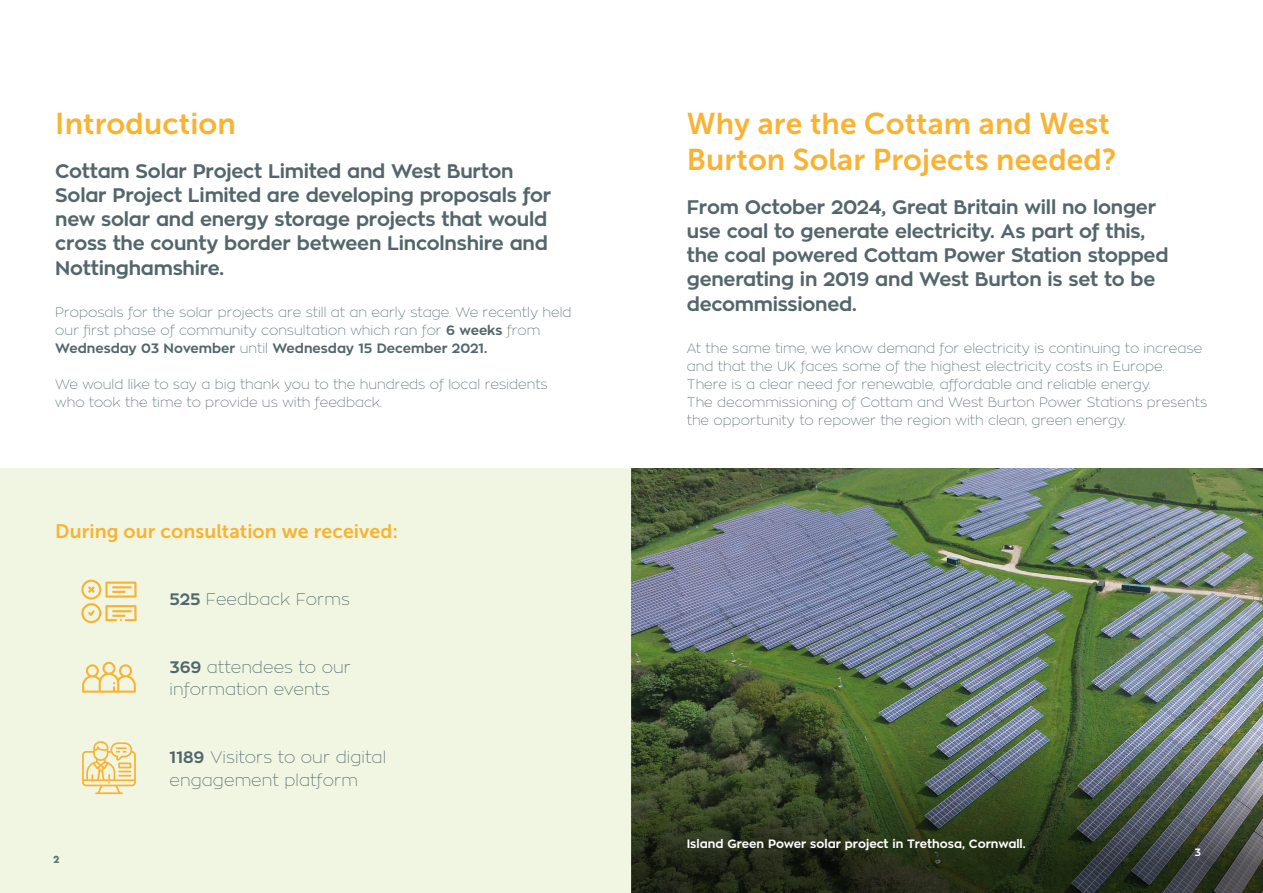
<style>
.page{position:relative;width:1263px;height:893px;background:#fff}
.page>*{position:absolute;margin:0;border:0;box-sizing:border-box;transform-origin:0 0}
.t1{font:30px/36px "Museo Sans 700";letter-spacing:.005em;color:#f9b333}
.t2{font:700 19.5px/24.5px "Zona Pro";letter-spacing:-.01em;color:#52666c}
.t3{font:19.5px "Museo Sans 700";letter-spacing:.005em;color:#f9b333}
.t4{font:100 16.5px/22.5px "Zona Pro";letter-spacing:.005em;color:#52666c}
.t5{font:100 13.5px/18px "Zona Pro";color:#52666c}
.t6{font:700 12px "Zona Pro";color:#fff}
.t7{font:10.5px "Futura T Bold";color:#52666c}
.t8{font:700 10.5px "Zona Pro";color:#fff}
.s1{font-weight:700}
</style>
<div class="page">
<img style="left:631px;top:468px;width:632px;height:261px">
<img style="left:631px;top:729px;width:632px;height:164px">
<div style="left:0;top:468px;width:631px;height:425px;background:#f0f6e1"></div>
<svg style="left:81px;top:580px;width:56px;height:43px"></svg>
<svg style="left:82px;top:662px;width:54px;height:31px"></svg>
<svg style="left:82px;top:741px;width:54px;height:53px"></svg>
<h1 class="t1" style="left:55px;top:106px;width:182px">Introduction</h1>
<h2 class="t2" style="left:55px;top:159px;width:497px">Cottam Solar Project Limited and West Burton Solar Project Limited are developing proposals for new solar and energy storage projects that would cross the county border between Lincolnshire and Nottinghamshire.</h2>
<p class="t5" style="left:55px;top:304px;width:518px">Proposals for the solar projects are still at an early stage. We recently held our first phase of community consultation which ran for <span class="s1">6 weeks</span> from<br><span class="s1">Wednesday 03 November</span> until <span class="s1">Wednesday 15 December 2021.</span></p>
<p class="t5" style="left:55px;top:376px;width:494px">We would like to say a big thank you to the hundreds of local residents who took the time to provide us with feedback.</p>
<h2 class="t3" style="left:55px;top:520px;width:344px">During our consultation we received:</h2>
<p class="t4" style="left:170px;top:588px;width:182px"><span class="s1">525</span> Feedback Forms</p>
<p class="t4" style="left:170px;top:656px;width:183px"><span class="s1">369</span> attendees to our information events</p>
<p class="t7" style="left:53px;top:853px;width:8px">2</p>
<p class="t4" style="left:170px;top:746px;width:218px"><span class="s1">1189</span> Visitors to our digital engagement platform</p>
<h1 class="t1" style="left:687px;top:106px;width:431px">Why are the Cottam and West<br>Burton Solar Projects needed?</h1>
<h2 class="t2" style="left:687px;top:195px;width:483px">From October 2024, Great Britain will no longer use coal to generate electricity. As part of this, the coal powered Cottam Power Station stopped generating in 2019 and West Burton is set to be decommissioned.</h2>
<p class="t5" style="left:687px;top:340px;width:522px">At the same time, we know demand for electricity is continuing to increase and that the UK faces some of the highest electricity costs in Europe.<br>There is a clear need for renewable, affordable and reliable energy.<br>The decommissioning of Cottam and West Burton Power Stations presents the opportunity to repower the region with clean, green energy.</p>
<p class="t6" style="left:687px;top:835px;width:340px">Island Green Power solar project in Trethosa, Cornwall.</p>
<p class="t8" style="left:1194px;top:846px;width:8px">3</p>
</div>
